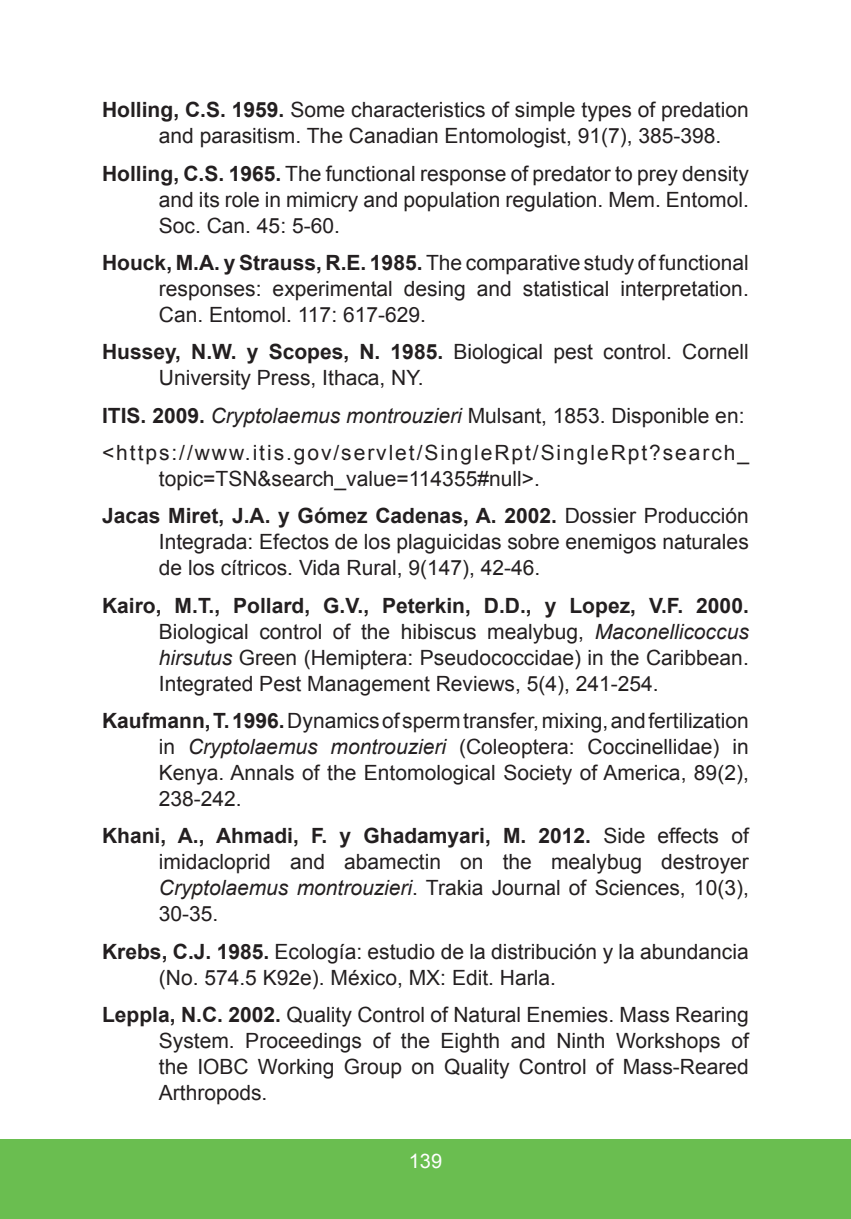
<style>
.page{position:relative;width:851px;height:1219px;background:#fff}
.page>*{position:absolute;margin:0;border:0;box-sizing:border-box;transform-origin:0 0}
.Table_Contents{font:21px/26px "Arial";color:#231f20;text-align:justify}
.Table_Contents-2{font:21px/26px "Arial";letter-spacing:.09em;color:#231f20}
.t1{font:20px "Arial";color:#fff}
.s1{font-weight:700}
.s2{font-style:italic}
</style>
<div class="page">
<div style="left:0;top:1140px;width:850px;height:79px;background:#6abe50"></div>
<p class="Table_Contents" style="left:159px;top:97px;width:591px;text-indent:-57px"><span class="s1">Holling, C.S. 1959.</span> Some characteristics of simple types of predation and parasitism. The Canadian Entomologist, 91(7), 385-398.</p>
<p class="Table_Contents" style="left:159px;top:161px;width:591px;text-indent:-57px"><span class="s1">Holling, C.S. 1965.</span> The functional response of predator to prey density and its role in mimicry and population regulation. Mem. Entomol.<br>Soc. Can. 45: 5-60.</p>
<p class="Table_Contents" style="left:159px;top:250px;width:591px;text-indent:-57px"><span class="s1">Houck, M.A. y Strauss, R.E. 1985.</span> The comparative study of functional responses: experimental desing and statistical interpretation.<br>Can. Entomol. 117: 617-629.</p>
<p class="Table_Contents" style="left:159px;top:339px;width:591px;text-indent:-57px"><span class="s1">Hussey, N.W. y Scopes, N. 1985.</span> Biological pest control. Cornell<br>University Press, Ithaca, NY.</p>
<p class="Table_Contents" style="left:102px;top:403px;width:643px"><span class="s1">ITIS. 2009.</span> <span class="s2">Cryptolaemus montrouzieri</span> Mulsant, 1853. Disponible en:</p>
<p class="Table_Contents-2" style="left:159px;top:440px;width:591px;text-indent:-57px">&lt;https://www.itis.gov/servlet/SingleRpt/SingleRpt?search_ topic=TSN&amp;search_value=114355#null&gt;.</p>
<p class="Table_Contents" style="left:159px;top:503px;width:591px;text-indent:-57px"><span class="s1">Jacas Miret, J.A. y Gómez Cadenas, A. 2002.</span> Dossier Producción Integrada: Efectos de los plaguicidas sobre enemigos naturales de los cítricos. Vida Rural, 9(147), 42-46.</p>
<p class="Table_Contents" style="left:159px;top:593px;width:591px;text-indent:-57px"><span class="s1">Kairo, M.T., Pollard, G.V., Peterkin, D.D., y Lopez, V.F. 2000.<br></span>Biological control of the hibiscus mealybug, <span class="s2">Maconellicoccus hirsutus</span> Green (Hemiptera: Pseudococcidae) in the Caribbean.<br>Integrated Pest Management Reviews, 5(4), 241-254.</p>
<p class="Table_Contents" style="left:159px;top:708px;width:591px;text-indent:-57px"><span class="s1">Kaufmann, T. 1996.</span> Dynamics of sperm transfer, mixing, and fertilization in <span class="s2">Cryptolaemus montrouzieri</span> (Coleoptera: Coccinellidae) in Kenya. Annals of the Entomological Society of America, 89(2), 238-242.</p>
<p class="Table_Contents" style="left:159px;top:823px;width:591px;text-indent:-57px"><span class="s1">Khani, A., Ahmadi, F. y Ghadamyari, M. 2012.</span> Side effects of imidacloprid and abamectin on the mealybug destroyer <span class="s2">Cryptolaemus montrouzieri</span>. Trakia Journal of Sciences, 10(3), 30-35.</p>
<p class="Table_Contents" style="left:159px;top:939px;width:591px;text-indent:-57px"><span class="s1">Krebs, C.J. 1985.</span> Ecología: estudio de la distribución y la abundancia (No. 574.5 K92e). México, MX: Edit. Harla.</p>
<p class="Table_Contents" style="left:159px;top:1002px;width:591px;text-indent:-57px"><span class="s1">Leppla, N.C. 2002.</span> Quality Control of Natural Enemies. Mass Rearing System. Proceedings of the Eighth and Ninth Workshops of the IOBC Working Group on Quality Control of Mass-Reared Arthropods.</p>
<p class="t1" style="left:409px;top:1148px;width:35px">139</p>
</div>
